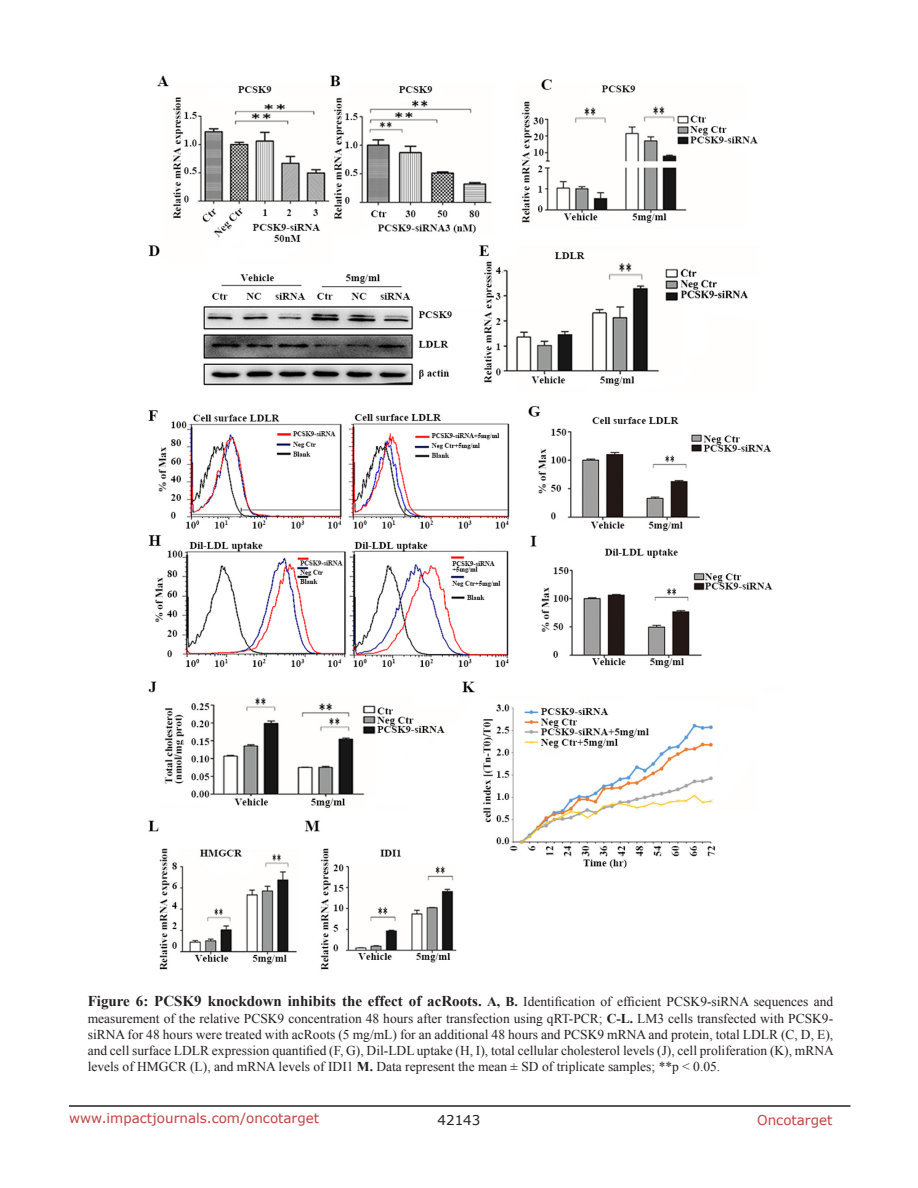
<style>
.page{position:relative;width:918px;height:1188px;background:#fff}
.page>*{position:absolute;margin:0;border:0;box-sizing:border-box;transform-origin:0 0}
.figuretext{font:700 15px "Times New Roman";color:#231f20}
.figuretext-2{font:13.5px/16.2px "Times New Roman";color:#231f20;text-align:justify}
.t1{font:13.5px "Verdana";color:#c24141}
.t2{font:13.5px "Verdana";color:#231f20}
.s1{font-size:13.5px}
.s2{font-weight:400;font-size:13.5px}
.s3{font-weight:700}
</style>
<div class="page">
<hr style="left:69px;top:1105px;width:781px;height:2px;background:#231f20">
<img style="left:148px;top:75px;width:625px;height:895px">
<p class="figuretext" style="left:88px;top:991px;width:747px">Figure 6: PCSK9 knockdown inhibits the effect of acRoots. <span class="s1">A, B.</span> <span class="s2">Identification of efficient PCSK9-siRNA sequences and</span></p>
<p class="figuretext-2" style="left:88px;top:1010px;width:748px">measurement of the relative PCSK9 concentration 48 hours after transfection using qRT-PCR; <span class="s3">C-L.</span> LM3 cells transfected with PCSK9- siRNA for 48 hours were treated with acRoots (5 mg/mL) for an additional 48 hours and PCSK9 mRNA and protein, total LDLR (C, D, E), and cell surface LDLR expression quantified (F, G), Dil-LDL uptake (H, I), total cellular cholesterol levels (J), cell proliferation (K), mRNA levels of HMGCR (L), and mRNA levels of IDI1 <span class="s3">M.</span> Data represent the mean ± SD of triplicate samples; **p &lt; 0.05.</p>
<p class="t1" style="left:69px;top:1109px;width:252px">www.impactjournals.com/oncotarget</p>
<p class="t2" style="left:438px;top:1111px;width:44px">42143</p>
<p class="t1" style="left:757px;top:1111px;width:77px">Oncotarget</p>
</div>
